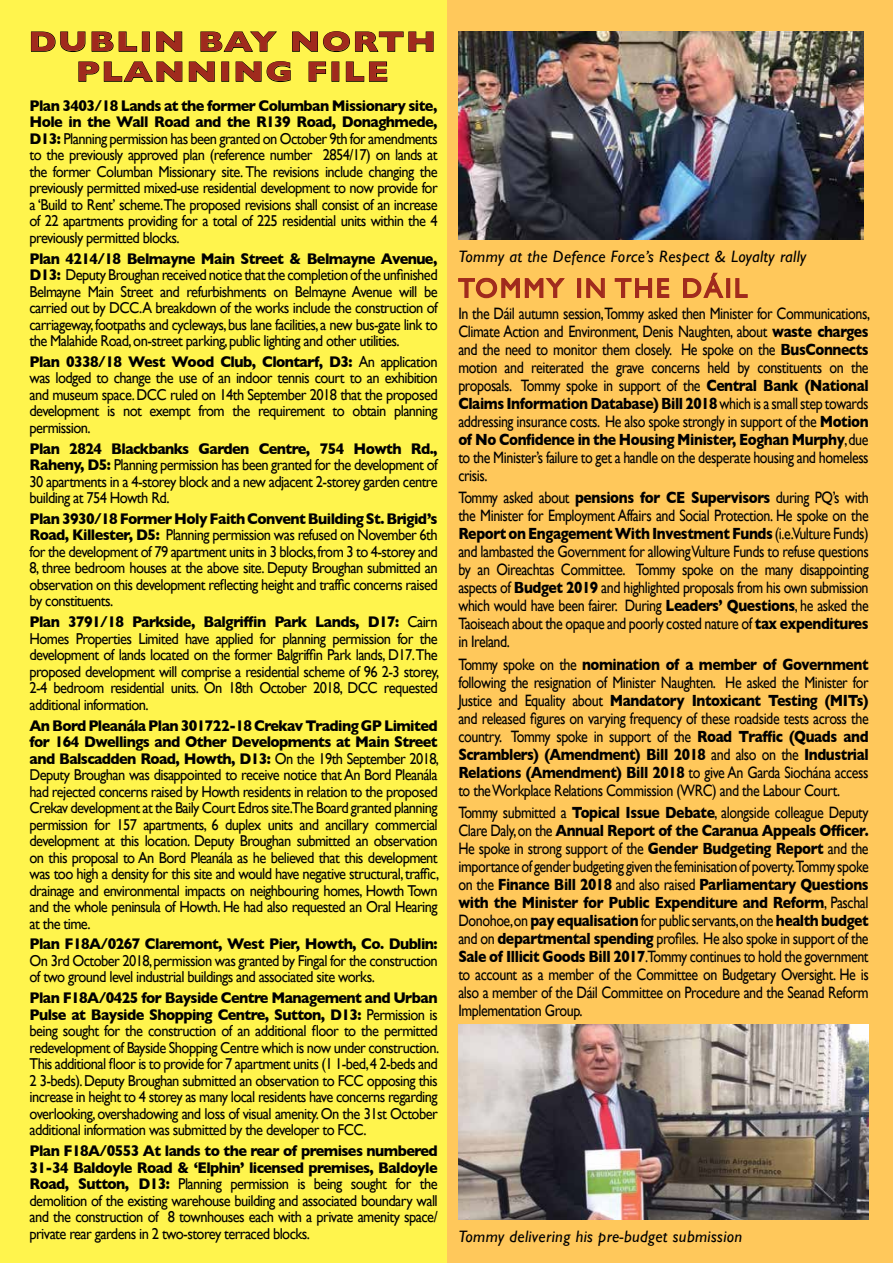
<style>
.page{position:relative;width:893px;height:1263px;background:#ffc85b}
.page>*{position:absolute;margin:0;border:0;box-sizing:border-box;transform-origin:0 0}
.t1{font:700 28.5px/30px "Gill Sans";letter-spacing:.05em;color:#a02a1d;text-align:center;scale:1.19 1}
.t2{font:27px "Gill Sans";letter-spacing:.09em;color:#a02a1d}
.t3{font:16.5px/18px "Gill Sans";letter-spacing:-.03em;color:#000;text-align:justify;scale:.85 1}
.t4{font:italic 16.5px "Gill Sans";letter-spacing:.02em;color:#000}
.t5{font:15.75px/16.5px "Gill Sans";letter-spacing:-.04em;color:#000;text-align:justify;scale:.92 1}
.t6{font:700 15.75px "Gill Sans";letter-spacing:-.04em;color:#000;scale:.92 1}
.s1{font-weight:700}
</style>
<div class="page">
<div style="left:0;top:0;width:446px;height:1263px;background:#fff44d"></div>
<svg style="left:458px;top:277px;width:107px;height:22px"></svg>
<div style="left:577px;top:278px;width:4px;height:20px;border:2px solid #a02a1d"></div>
<svg style="left:586px;top:278px;width:19px;height:20px"></svg>
<svg style="left:614px;top:278px;width:56px;height:20px"></svg>
<svg style="left:683px;top:272px;width:41px;height:26px"></svg>
<div style="left:726px;top:278px;width:4px;height:20px;border:2px solid #a02a1d"></div>
<svg style="left:735px;top:278px;width:13px;height:20px"></svg>
<svg style="left:31px;top:31px;width:106px;height:21px"></svg>
<div style="left:142px;top:32px;width:8px;height:20px;border:1px solid #000"></div>
<svg style="left:156px;top:31px;width:26px;height:21px"></svg>
<svg style="left:200px;top:31px;width:77px;height:21px"></svg>
<svg style="left:292px;top:31px;width:142px;height:21px"></svg>
<svg style="left:78px;top:61px;width:104px;height:21px"></svg>
<svg style="left:189px;top:61px;width:26px;height:21px"></svg>
<div style="left:221px;top:62px;width:8px;height:20px;border:1px solid #000"></div>
<svg style="left:236px;top:61px;width:55px;height:21px"></svg>
<svg style="left:308px;top:61px;width:18px;height:21px"></svg>
<svg style="left:346px;top:61px;width:41px;height:21px"></svg>
<img style="left:458px;top:1025px;width:411px;height:195px">
<img style="left:458px;top:32px;width:405px;height:207px">
<h1 class="t1" style="left:29px;top:26px;width:344px">DUBLIN BAY NORTH<br>PLANNING FILE</h1>
<p class="t5" style="left:29px;top:97px;width:445px"><span class="s1">Plan 3403/18 Lands at the former Columban Missionary site, Hole in the Wall Road and the R139 Road, Donaghmede, D13:</span> Planning permission has been granted on October 9th for amendments to the previously approved plan (reference number 2854/17) on lands at the former Columban Missionary site. The revisions include changing the previously permitted mixed-use residential development to now provide for a ‘Build to Rent’ scheme.The proposed revisions shall consist of an increase of 22 apartments providing for a total of 225 residential units within the 4 previously permitted blocks.</p>
<p class="t5" style="left:29px;top:250px;width:445px"><span class="s1">Plan 4214/18 Belmayne Main Street &amp; Belmayne Avenue, D13:</span> Deputy Broughan received notice that the completion of the unfinished Belmayne Main Street and refurbishments on Belmayne Avenue will be carried out by DCC.A breakdown of the works include the construction of carriageway, footpaths and cycleways, bus lane facilities, a new bus-gate link to the Malahide Road, on-street parking, public lighting and other utilities.</p>
<p class="t5" style="left:29px;top:353px;width:445px"><span class="s1">Plan 0338/18 West Wood Club, Clontarf, D3:</span> An application was lodged to change the use of an indoor tennis court to an exhibition and museum space. DCC ruled on 14th September 2018 that the proposed development is not exempt from the requirement to obtain planning permission.</p>
<p class="t5" style="left:29px;top:440px;width:445px"><span class="s1">Plan 2824 Blackbanks Garden Centre, 754 Howth Rd., Raheny, D5:</span> Planning permission has been granted for the development of 30 apartments in a 4-storey block and a new adjacent 2-storey garden centre building at 754 Howth Rd.</p>
<p class="t5" style="left:29px;top:510px;width:445px"><span class="s1">Plan 3930/18 Former Holy Faith Convent Building St. Brigid’s Road, Killester, D5:</span> Planning permission was refused on November 6th for the development of 79 apartment units in 3 blocks, from 3 to 4-storey and 8, three bedroom houses at the above site. Deputy Broughan submitted an observation on this development reflecting height and traffic concerns raised by constituents.</p>
<p class="t5" style="left:29px;top:613px;width:447px"><span class="s1">Plan 3791/18 Parkside, Balgriffin Park Lands, D17:</span> Cairn Homes Properties Limited have applied for planning permission for the development of lands located on the former Balgriffin Park lands, D17. The proposed development will comprise a residential scheme of 96 2-3 storey, 2-4 bedroom residential units. On 18th October 2018, DCC requested additional information.</p>
<p class="t5" style="left:29px;top:717px;width:447px"><span class="s1">An Bord Pleanála Plan 301722-18 Crekav Trading GP Limited for 164 Dwellings and Other Developments at Main Street and Balscadden Road, Howth, D13:</span> On the 19th September 2018, Deputy Broughan was disappointed to receive notice that An Bord Pleanála had rejected concerns raised by Howth residents in relation to the proposed Crekav development at the Baily Court Edros site.The Board granted planning permission for 157 apartments, 6 duplex units and ancillary commercial development at this location. Deputy Broughan submitted an observation on this proposal to An Bord Pleanála as he believed that this development was too high a density for this site and would have negative structural, traffic, drainage and environmental impacts on neighbouring homes, Howth Town and the whole peninsula of Howth. He had also requested an Oral Hearing at the time.</p>
<p class="t6" style="left:29px;top:931px;width:445px">Plan F18A/0267 Claremont, West Pier, Howth, Co. Dublin:</p>
<p class="t5" style="left:29px;top:952px;width:445px">On 3rd October 2018, permission was granted by Fingal for the construction of two ground level industrial buildings and associated site works.</p>
<p class="t5" style="left:29px;top:989px;width:447px"><span class="s1">Plan F18A/0425 for Bayside Centre Management and Urban Pulse at Bayside Shopping Centre, Sutton, D13:</span> Permission is being sought for the construction of an additional floor to the permitted redevelopment of Bayside Shopping Centre which is now under construction.<br>This additional floor is to provide for 7 apartment units (1 1-bed, 4 2-beds and 2 3-beds). Deputy Broughan submitted an observation to FCC opposing this increase in height to 4 storey as many local residents have concerns regarding overlooking, overshadowing and loss of visual amenity. On the 31st October additional information was submitted by the developer to FCC.</p>
<p class="t5" style="left:29px;top:1142px;width:445px"><span class="s1">Plan F18A/0553 At lands to the rear of premises numbered 31-34 Baldoyle Road &amp; ‘Elphin’ licensed premises, Baldoyle Road, Sutton, D13:</span> Planning permission is being sought for the demolition of the existing warehouse building and associated boundary wall and the construction of 8 townhouses each with a private amenity space/ private rear gardens in 2 two-storey terraced blocks.</p>
<p class="t4" style="left:458px;top:247px;width:349px">Tommy at the Defence Force’s Respect &amp; Loyalty rally</p>
<h2 class="t2" style="left:458px;top:272px;width:290px">TOMMY IN THE DÁIL</h2>
<p class="t3" style="left:458px;top:304px;width:486px">In the Dáil autumn session,Tommy asked then Minister for Communications, Climate Action and Environment, Denis Naughten, about <span class="s1">waste charges </span>and the need to monitor them closely. He spoke on the <span class="s1">BusConnects </span>motion and reiterated the grave concerns held by constituents on the proposals. Tommy spoke in support of the <span class="s1">Central Bank (National Claims Information Database) Bill 2018</span> which is a small step towards addressing insurance costs. He also spoke strongly in support of the <span class="s1">Motion of No Confidence in the Housing Minister, Eoghan Murphy</span>, due to the Minister’s failure to get a handle on the desperate housing and homeless crisis.</p>
<p class="t3" style="left:458px;top:489px;width:484px">Tommy asked about <span class="s1">pensions for CE Supervisors</span> during PQ’s with the Minister for Employment Affairs and Social Protection. He spoke on the <span class="s1">Report on Engagement With Investment Funds</span> (i.e.Vulture Funds) and lambasted the Government for allowing Vulture Funds to refuse questions by an Oireachtas Committee. Tommy spoke on the many disappointing aspects of <span class="s1">Budget 2019</span> and highlighted proposals from his own submission which would have been fairer. During <span class="s1">Leaders’ Questions</span>, he asked the Taoiseach about the opaque and poorly costed nature of <span class="s1">tax expenditures </span>in Ireland.</p>
<p class="t3" style="left:458px;top:655px;width:484px">Tommy spoke on the <span class="s1">nomination of a member of Government </span>following the resignation of Minister Naughten. He asked the Minister for Justice and Equality about <span class="s1">Mandatory Intoxicant Testing (MITs) </span>and released figures on varying frequency of these roadside tests across the country. Tommy spoke in support of the <span class="s1">Road Traffic (Quads and Scramblers) (Amendment) Bill 2018</span> and also on the <span class="s1">Industrial Relations (Amendment) Bill 2018</span> to give An Garda Siochána access to the Workplace Relations Commission (WRC) and the Labour Court.</p>
<p class="t3" style="left:458px;top:803px;width:484px">Tommy submitted a <span class="s1">Topical Issue Debate</span>, alongside colleague Deputy Clare Daly, on the <span class="s1">Annual Report of the Caranua Appeals Officer.<br></span>He spoke in strong support of the <span class="s1">Gender Budgeting Report</span> and the importance of gender budgeting given the feminisation of poverty. Tommy spoke on the <span class="s1">Finance Bill 2018</span> and also raised <span class="s1">Parliamentary Questions with the Minister for Public Expenditure and Reform</span>, Paschal Donohoe,on <span class="s1">pay equalisation</span> for public servants,on the <span class="s1">health budget </span>and on <span class="s1">departmental spending</span> profiles. He also spoke in support of the <span class="s1">Sale of Illicit Goods Bill 2017</span>.Tommy continues to hold the government to account as a member of the Committee on Budgetary Oversight. He is also a member of the Dáil Committee on Procedure and the Seanad Reform Implementation Group.</p>
<p class="t4" style="left:458px;top:1227px;width:285px">Tommy delivering his pre-budget submission</p>
</div>
